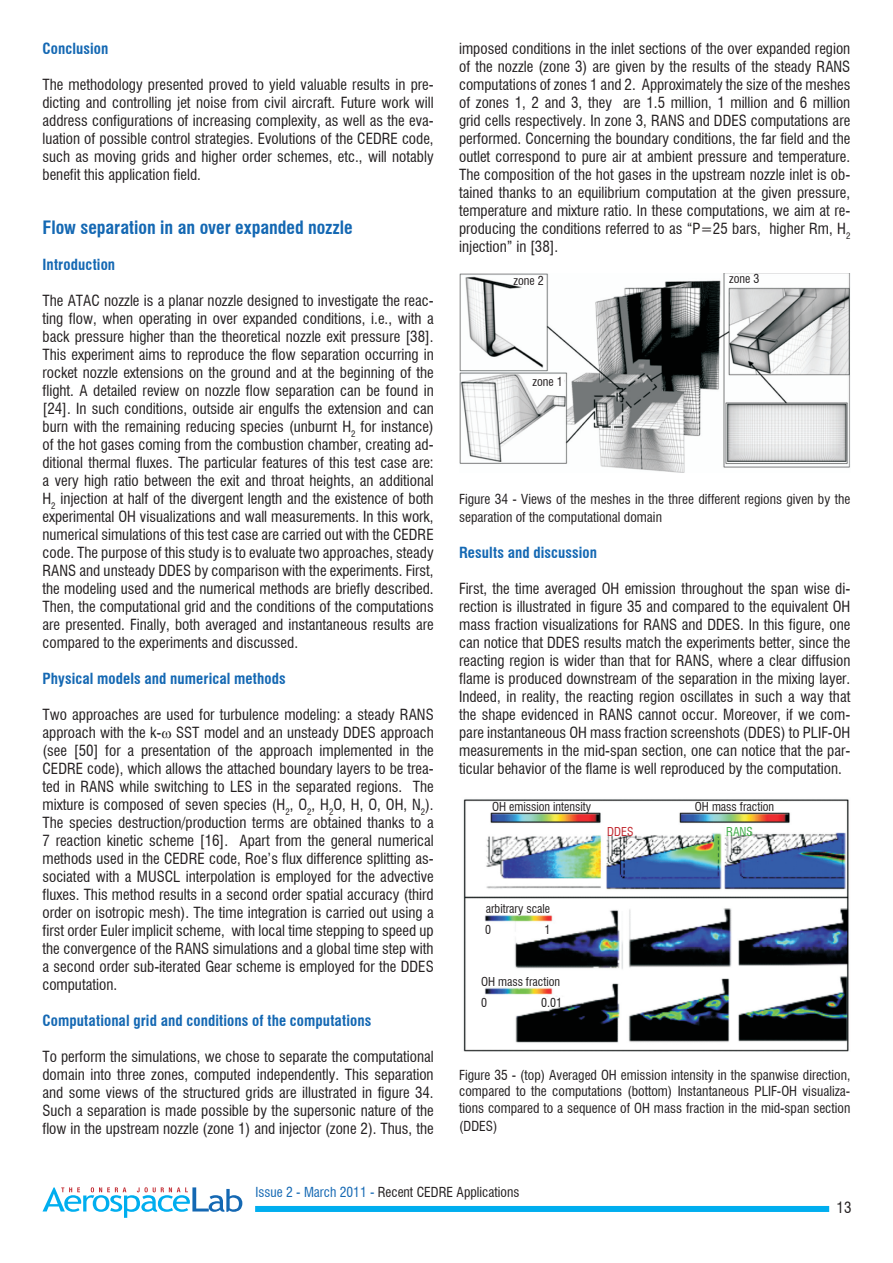
<style>
.page{position:relative;width:893px;height:1263px;background:#fff}
.page>*{position:absolute;margin:0;border:0;box-sizing:border-box;transform-origin:0 0}
.t1{font:700 condensed 18px "Swiss 721 BT";color:#1468b3}
.t2{font:condensed 15px/18px "Swiss 721 BT";color:#231f20;text-align:justify}
.t3{font:700 condensed 15px "Swiss 721 BT";letter-spacing:.005em;color:#1468b3}
.t4{font:condensed 13.5px/16.2px "Swiss 721 BT";color:#231f20}
.t5{font:condensed 12px "Swiss 721 BT";color:#231f20}
.t6{font:condensed 12px "Swiss 721 BT";color:#c0262d}
.t7{font:condensed 12px "Swiss 721 BT";color:#40ae49}
.s1{color:#1468b3}
</style>
<div class="page">
<div style="left:255px;top:1206px;width:574px;height:6px;background:#00aeef"></div>
<svg style="left:43px;top:1187px;width:199px;height:31px"></svg>
<img style="left:459px;top:273px;width:391px;height:199px">
<img style="left:463px;top:799px;width:386px;height:253px">
<p class="t3" style="left:43px;top:40px;width:67px">Conclusion</p>
<p class="t2" style="left:43px;top:76px;width:393px">The methodology presented proved to yield valuable results in pre&shy;dicting and controlling jet noise from civil aircraft. Future work will address configurations of increasing complexity, as well as the eva&shy;luation of possible control strategies. Evolutions of the CEDRE code, such as moving grids and higher order schemes, etc., will notably benefit this application field.</p>
<p class="t1" style="left:43px;top:217px;width:312px">Flow separation in an over expanded nozzle</p>
<p class="t3" style="left:43px;top:256px;width:74px">Introduction</p>
<p class="t2" style="left:43px;top:292px;width:393px">The ATAC nozzle is a planar nozzle designed to investigate the reac&shy;ting flow, when operating in over expanded conditions, i.e., with a back pressure higher than the theoretical nozzle exit pressure [38].<br>This experiment aims to reproduce the flow separation occurring in rocket nozzle extensions on the ground and at the beginning of the flight. A detailed review on nozzle flow separation can be found in [24]. In such conditions, outside air engulfs the extension and can burn with the remaining reducing species (unburnt H<sub>2</sub> for instance) of the hot gases coming from the combustion chamber, creating ad&shy;ditional thermal fluxes. The particular features of this test case are: a very high ratio between the exit and throat heights, an additional H<sub>2</sub> injection at half of the divergent length and the existence of both experimental OH visualizations and wall measurements. In this work, numerical simulations of this test case are carried out with the CEDRE code. The purpose of this study is to evaluate two approaches, steady RANS and unsteady DDES by comparison with the experiments. First, the modeling used and the numerical methods are briefly described.<br>Then, the computational grid and the conditions of the computations are presented. Finally, both averaged and instantaneous results are compared to the experiments and discussed.</p>
<p class="t3" style="left:43px;top:670px;width:245px">Physical models and numerical methods</p>
<p class="t2" style="left:43px;top:706px;width:393px">Two approaches are used for turbulence modeling: a steady RANS approach with the k- SST model and an unsteady DDES approach (see [50] for a presentation of the approach implemented in the CEDRE code), which allows the attached boundary layers to be trea&shy;ted in RANS while switching to LES in the separated regions. The mixture is composed of seven species (H<sub>2</sub>, O<sub>2</sub>, H<sub>2</sub>O, H, O, OH, N<sub>2</sub>).<br>The species destruction/production terms are obtained thanks to a 7 reaction kinetic scheme [16]. Apart from the general numerical methods used in the CEDRE code, Roe’s flux difference splitting as&shy;sociated with a MUSCL interpolation is employed for the advective fluxes. This method results in a second order spatial accuracy (third order on isotropic mesh). The time integration is carried out using a first order Euler implicit scheme, with local time stepping to speed up the convergence of the RANS simulations and a global time step with a second order sub-iterated Gear scheme is employed for the DDES computation.</p>
<p class="t3" style="left:43px;top:1012px;width:330px">Computational grid and conditions of the computations</p>
<p class="t2" style="left:42px;top:1048px;width:393px">To perform the simulations, we chose to separate the computational domain into three zones, computed independently. This separation and some views of the structured grids are illustrated in figure 34.<br>Such a separation is made possible by the supersonic nature of the flow in the upstream nozzle (zone 1) and injector (zone 2). Thus, the</p>
<p class="t2" style="left:459px;top:39px;width:393px">imposed conditions in the inlet sections of the over expanded region of the nozzle (zone 3) are given by the results of the steady RANS computations of zones 1 and 2. Approximately the size of the meshes of zones 1, 2 and 3, they are 1.5 million, 1 million and 6 million grid cells respectively. In zone 3, RANS and DDES computations are performed. Concerning the boundary conditions, the far field and the outlet correspond to pure air at ambient pressure and temperature.<br>The composition of the hot gases in the upstream nozzle inlet is ob&shy;tained thanks to an equilibrium computation at the given pressure, temperature and mixture ratio. In these computations, we aim at re&shy;producing the conditions referred to as “P=25 bars, higher Rm, H<sub>2 </sub>injection” in [38].</p>
<p class="t5" style="left:513px;top:274px;width:32px">zone 2</p>
<p class="t5" style="left:729px;top:272px;width:32px">zone 3</p>
<p class="t5" style="left:532px;top:375px;width:32px">zone 1</p>
<p class="t4" style="left:459px;top:490px;width:393px;line-height:18px">Figure 34 - Views of the meshes in the three different regions given by the separation of the computational domain</p>
<p class="t3" style="left:459px;top:544px;width:139px">Results and discussion</p>
<p class="t2" style="left:459px;top:580px;width:393px">First, the time averaged OH emission throughout the span wise di&shy;rection is illustrated in figure 35 and compared to the equivalent OH mass fraction visualizations for RANS and DDES. In this figure, one can notice that DDES results match the experiments better, since the reacting region is wider than that for RANS, where a clear diffusion flame is produced downstream of the separation in the mixing layer.<br>Indeed, in reality, the reacting region oscillates in such a way that the shape evidenced in RANS cannot occur. Moreover, if we com&shy;pare instantaneous OH mass fraction screenshots (DDES) to PLIF-OH measurements in the mid-span section, one can notice that the par&shy;ticular behavior of the flame is well reproduced by the computation.</p>
<p class="t5" style="left:492px;top:799px;width:101px">OH emission intensity</p>
<p class="t5" style="left:695px;top:799px;width:81px">OH mass fraction</p>
<p class="t5" style="left:486px;top:901px;width:66px">arbitrary scale</p>
<p class="t5" style="left:485px;top:923px;width:7px">0</p>
<p class="t5" style="left:545px;top:923px;width:7px">1</p>
<p class="t5" style="left:481px;top:974px;width:81px">OH mass fraction</p>
<p class="t5" style="left:481px;top:995px;width:7px">0</p>
<p class="t5" style="left:541px;top:995px;width:22px">0.01</p>
<p class="t6" style="left:607px;top:824px;width:28px">DDES</p>
<p class="t7" style="left:726px;top:824px;width:28px">RANS</p>
<p class="t4" style="left:459px;top:1067px;width:393px;text-align:justify">Figure 35 - (top) Averaged OH emission intensity in the spanwise direction, compared to the computations (bottom) Instantaneous PLIF-OH visualiza&shy;tions compared to a sequence of OH mass fraction in the mid-span section</p>
<p class="t4" style="left:459px;top:1117px;width:40px">(DDES)</p>
<p class="t4" style="left:255px;top:1184px;width:265px"><span class="s1">Issue 2 - March 2011 -</span> Recent CEDRE Applications</p>
<p class="t2" style="left:837px;top:1198px;width:16px">13</p>
</div>
